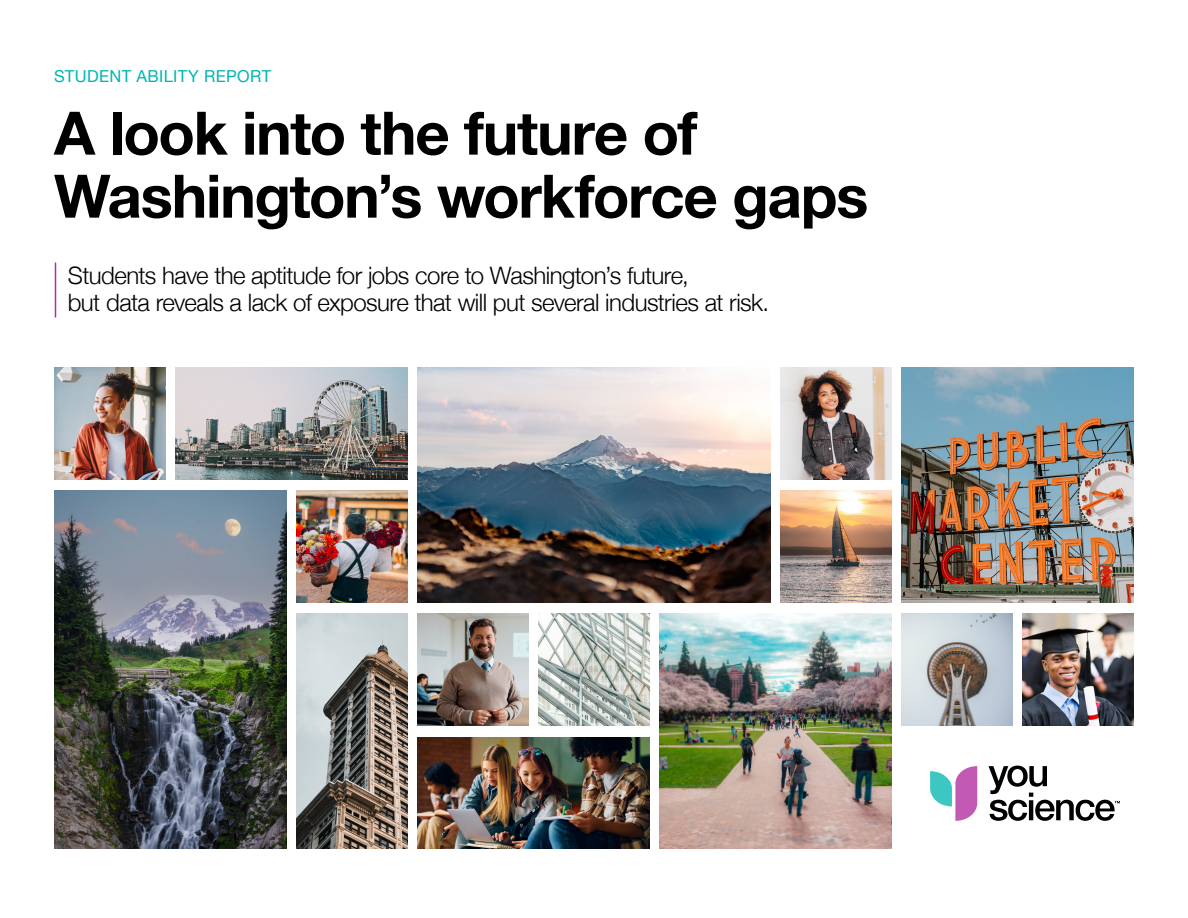
<style>
.page{position:relative;width:1188px;height:918px;background:#fff}
.page>*{position:absolute;margin:0;border:0;box-sizing:border-box;transform-origin:0 0}
.t1{font:700 60px/63px "Helvetica Neue LT Pro";letter-spacing:-.02em;color:#000}
.t2{font:300 24px/27px "Helvetica Neue";letter-spacing:-.025em;color:#000}
.t3{font:16.5px "Helvetica Neue";letter-spacing:.02em;color:#00b5b0}
</style>
<div class="page">
<hr style="left:55px;top:263px;width:1px;height:54px;background:#b12b9f">
<img style="left:901px;top:368px;width:233px;height:235px">
<img style="left:175px;top:368px;width:233px;height:112px">
<img style="left:417px;top:737px;width:233px;height:112px">
<img style="left:54px;top:491px;width:233px;height:358px">
<img style="left:780px;top:368px;width:112px;height:112px">
<img style="left:780px;top:491px;width:112px;height:112px">
<img style="left:417px;top:368px;width:354px;height:235px">
<img style="left:54px;top:368px;width:112px;height:112px">
<img style="left:538px;top:614px;width:112px;height:112px">
<img style="left:296px;top:614px;width:112px;height:235px">
<img style="left:659px;top:614px;width:233px;height:235px">
<img style="left:417px;top:614px;width:112px;height:112px">
<img style="left:296px;top:491px;width:111px;height:112px">
<img style="left:1022px;top:614px;width:112px;height:112px">
<img style="left:901px;top:614px;width:112px;height:112px">
<svg style="left:930px;top:766px;width:47px;height:55px"></svg>
<svg style="left:989px;top:766px;width:131px;height:55px"></svg>
<p class="t3" style="left:54px;top:64px;width:219px">STUDENT ABILITY REPORT</p>
<h1 class="t1" style="left:54px;top:100px;width:816px">A look into the future of<br>Washington’s workforce gaps</h1>
<p class="t2" style="left:68px;top:260px;width:703px">Students have the aptitude for jobs core to Washington’s future,<br>but data reveals a lack of exposure that will put several industries at risk.</p>
</div>
